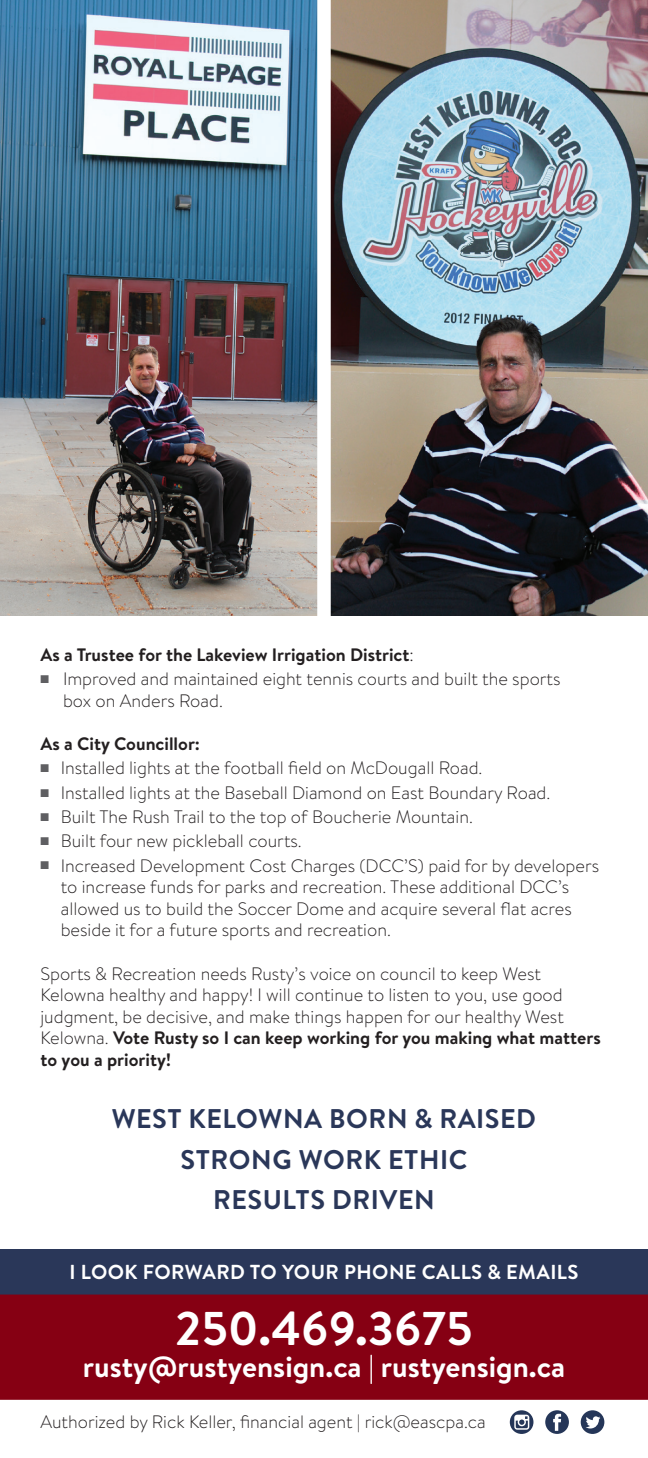
<style>
.page{position:relative;width:648px;height:1458px;background:#fff}
.page>*{position:absolute;margin:0;border:0;box-sizing:border-box;transform-origin:0 0}
.t1{font:700 47.25px "Brandon Text";color:#fff}
.t2{font:700 29.25px "Brandon Text";color:#fff}
.t3{font:700 27px "Brandon Text";letter-spacing:.02em;color:#2a3759}
.t4{font:700 20.25px "Brandon Text";letter-spacing:.02em;color:#fff}
.t5{font:300 18px/21.6px "Brandon Text";color:#231f20}
.t6{font:700 18px "Brandon Text";color:#231f20}
.s1{font-weight:300}
.s2{color:#5f5f62}
.s3{font-weight:700}
</style>
<div class="page">
<div style="left:0;top:1249px;width:648px;height:97px;background:#2a3759"></div>
<div style="left:0;top:1295px;width:648px;height:105px;background:#860013"></div>
<div style="left:545px;top:1410px;width:24px;height:24px;background:#253658;border-radius:50%"></div>
<svg style="left:553px;top:1414px;width:8px;height:17px"></svg>
<svg style="left:510px;top:1410px;width:23px;height:24px"></svg>
<svg style="left:514px;top:1415px;width:15px;height:15px"></svg>
<div style="left:581px;top:1410px;width:23px;height:24px;background:#253658;border-radius:50%"></div>
<svg style="left:586px;top:1416px;width:14px;height:13px"></svg>
<img style="left:0;top:0;width:648px;height:616px">
<div style="left:317px;top:0;width:14px;height:625px;background:#fff"></div>
<p class="t6" style="left:40px;top:642px;width:375px">As a Trustee for the Lakeview Irrigation District<span class="s1">:</span></p>
<p class="t5" style="left:63px;top:668px;width:499px;text-indent:-22px"><span class="s2">■</span> Improved and maintained eight tennis courts and built the sports box on Anders Road.</p>
<p class="t6" style="left:40px;top:731px;width:161px">As a City Councillor:</p>
<p class="t5" style="left:40px;top:757px;width:443px"><span class="s2">■</span> Installed lights at the football field on McDougall Road.</p>
<p class="t5" style="left:40px;top:781px;width:511px"><span class="s2">■</span> Installed lights at the Baseball Diamond on East Boundary Road.</p>
<p class="t5" style="left:40px;top:805px;width:434px"><span class="s2">■</span> Built The Rush Trail to the top of Boucherie Mountain.</p>
<p class="t5" style="left:40px;top:830px;width:263px"><span class="s2">■</span> Built four new pickleball courts.</p>
<p class="t5" style="left:61px;top:854px;width:540px;text-indent:-20px"><span class="s2">■</span> Increased Development Cost Charges (DCC’S) paid for by developers to increase funds for parks and recreation. These additional DCC’s allowed us to build the Soccer Dome and acquire several flat acres beside it for a future sports and recreation.</p>
<p class="t5" style="left:40px;top:962px;width:562px">Sports &amp; Recreation needs Rusty’s voice on council to keep West Kelowna healthy and happy! I will continue to listen to you, use good judgment, be decisive, and make things happen for our healthy West Kelowna. <span class="s3">Vote Rusty so I can keep working for you making what matters to you a priority!</span></p>
<p class="t3" style="left:112px;top:1100px;width:426px">WEST KELOWNA BORN &amp; RAISED</p>
<p class="t3" style="left:181px;top:1141px;width:288px">STRONG WORK ETHIC</p>
<p class="t3" style="left:213px;top:1181px;width:223px">RESULTS DRIVEN</p>
<p class="t4" style="left:69px;top:1258px;width:511px">I LOOK FORWARD TO YOUR PHONE CALLS &amp; EMAILS</p>
<p class="t1" style="left:175px;top:1296px;width:299px">250.469.3675</p>
<p class="t2" style="left:83px;top:1346px;width:484px">rusty@rustyensign.ca | rustyensign.ca</p>
<p class="t5" style="left:40px;top:1410px;width:447px">Authorized by Rick Keller, financial agent | rick@eascpa.ca</p>
</div>
